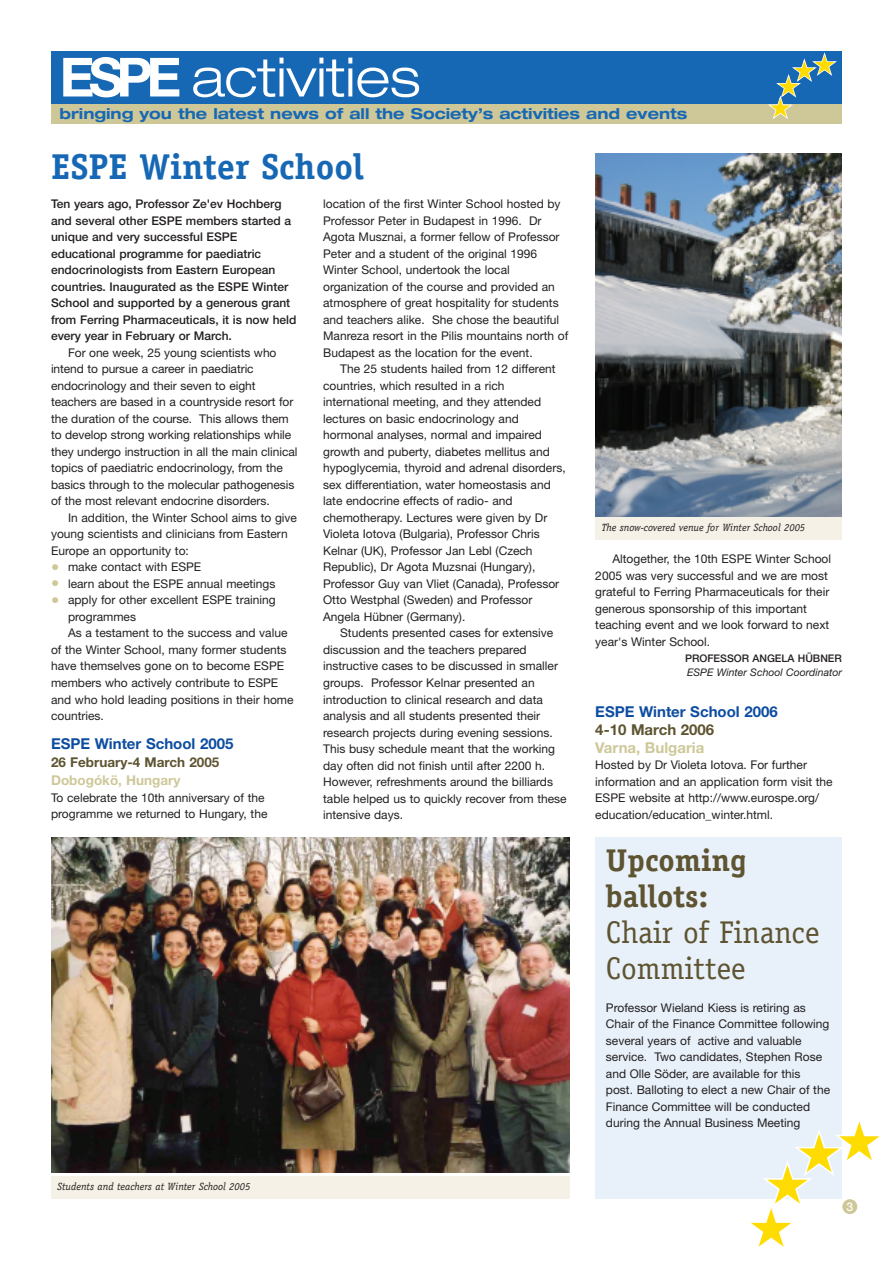
<style>
.page{position:relative;width:893px;height:1263px;background:#fff}
.page>*{position:absolute;margin:0;border:0;box-sizing:border-box;transform-origin:0 0}
.t1{font:300 expanded 54px "Helvetica Neue";color:#fff}
.t2{font:700 36px "Officina Serif";color:#1768b4}
.t3{font:31.5px/36px "Officina Serif";color:#5e5431}
.t4{font:700 31.5px/36px "Officina Serif";color:#5e5431}
.t5{font:700 expanded 15px "Helvetica Neue";color:#1768b4}
.t6{font:700 15px "Helvetica Neue";color:#0d4da1}
.t7{font:700 15px "Helvetica Neue";color:#cec899}
.t8{font:700 15px "Helvetica Neue";color:#5e5431}
.t9{font:700 13.5px "Helvetica Neue";color:#5e5431}
.t10{font:700 13.5px "Helvetica Neue";color:#cec899}
.t11{font:12px/16.5px "Helvetica Neue";color:#231f20}
.t12{font:500 12px/16.5px "Helvetica Neue";color:#231f20}
.t13{font:500 12px "Helvetica Neue";color:#fff}
.t14{font:italic 10.5px "Officina Serif";color:#231f20}
.t15{font:italic 10.5px "Helvetica Neue";color:#231f20}
.t16{font:500 10.5px "Helvetica Neue";color:#231f20}
.s1{font-weight:700;font-stretch:normal}
.s2{font-size:16.5px;color:#cec899}
</style>
<div class="page">
<div style="left:595px;top:838px;width:247px;height:361px;background:#e8f0f9"></div>
<svg style="left:751px;top:1121px;width:129px;height:126px"></svg>
<div style="left:842px;top:1199px;width:15px;height:15px;background:#cec899;border-radius:50%"></div>
<img style="left:51px;top:838px;width:519px;height:335px">
<img style="left:595px;top:153px;width:247px;height:364px">
<div style="left:51px;top:1176px;width:519px;height:22px;background:#f6f1e6"></div>
<div style="left:595px;top:517px;width:247px;height:22px;background:#f6f1e6"></div>
<div style="left:51px;top:51px;width:791px;height:72px;background:#1768b4"></div>
<div style="left:51px;top:104px;width:791px;height:19px;background:#cec899"></div>
<svg style="left:768px;top:52px;width:69px;height:67px"></svg>
<h1 class="t1" style="left:60px;top:58px;width:362px"><span class="s1">ESPE</span> activities</h1>
<p class="t5" style="left:60px;top:108px;width:629px">bringing you the latest news of all the Society’s activities and events</p>
<h2 class="t2" style="left:51px;top:153px;width:314px">ESPE Winter School</h2>
<p class="t12" style="left:51px;top:197px;width:247px">Ten years ago, Professor Ze'ev Hochberg and several other ESPE members started a unique and very successful ESPE educational programme for paediatric endocrinologists from Eastern European countries. Inaugurated as the ESPE Winter School and supported by a generous grant from Ferring Pharmaceuticals, it is now held every year in February or March.</p>
<p class="t11" style="left:51px;top:346px;width:248px;text-indent:17px">For one week, 25 young scientists who intend to pursue a career in paediatric endocrinology and their seven to eight teachers are based in a countryside resort for the duration of the course. This allows them to develop strong working relationships while they undergo instruction in all the main clinical topics of paediatric endocrinology, from the basics through to the molecular pathogenesis of the most relevant endocrine disorders.</p>
<p class="t11" style="left:51px;top:511px;width:248px;text-indent:17px">In addition, the Winter School aims to give young scientists and clinicians from Eastern<br>Europe an opportunity to:</p>
<p class="t11" style="left:51px;top:560px;width:152px"><span class="s2">•</span> make contact with ESPE</p>
<p class="t11" style="left:51px;top:577px;width:226px"><span class="s2">•</span> learn about the ESPE annual meetings</p>
<p class="t11" style="left:51px;top:593px;width:226px"><span class="s2">•</span> apply for other excellent ESPE training</p>
<p class="t11" style="left:68px;top:610px;width:70px">programmes</p>
<p class="t11" style="left:68px;top:626px;width:221px">As a testament to the success and value</p>
<p class="t11" style="left:51px;top:643px;width:237px">of the Winter School, many former students</p>
<p class="t11" style="left:51px;top:659px;width:235px">have themselves gone on to become ESPE</p>
<p class="t11" style="left:51px;top:676px;width:229px">members who actively contribute to ESPE</p>
<p class="t11" style="left:51px;top:692px;width:244px">and who hold leading positions in their home</p>
<p class="t11" style="left:51px;top:709px;width:54px">countries.</p>
<p class="t6" style="left:51px;top:738px;width:184px">ESPE Winter School 2005</p>
<p class="t9" style="left:51px;top:758px;width:170px">26 February-4 March 2005</p>
<p class="t10" style="left:51px;top:776px;width:131px">Dobogókö, Hungary</p>
<p class="t11" style="left:51px;top:790px;width:218px">To celebrate the 10th anniversary of the programme we returned to Hungary, the</p>
<p class="t11" style="left:323px;top:197px;width:247px">location of the first Winter School hosted by Professor Peter in Budapest in 1996. Dr Agota Musznai, a former fellow of Professor Peter and a student of the original 1996<br>Winter School, undertook the local organization of the course and provided an atmosphere of great hospitality for students and teachers alike. She chose the beautiful Manreza resort in the Pilis mountains north of Budapest as the location for the event.</p>
<p class="t11" style="left:323px;top:362px;width:244px;text-indent:17px">The 25 students hailed from 12 different countries, which resulted in a rich international meeting, and they attended lectures on basic endocrinology and hormonal analyses, normal and impaired growth and puberty, diabetes mellitus and hypoglycemia, thyroid and adrenal disorders, sex differentiation, water homeostasis and late endocrine effects of radio- and chemotherapy. Lectures were given by Dr Violeta Iotova (Bulgaria), Professor Chris Kelnar (UK), Professor Jan Lebl (Czech Republic), Dr Agota Muzsnai (Hungary), Professor Guy van Vliet (Canada), Professor Otto Westphal (Sweden) and Professor Angela Hübner (Germany).</p>
<p class="t11" style="left:323px;top:626px;width:245px;text-indent:17px">Students presented cases for extensive discussion and the teachers prepared instructive cases to be discussed in smaller groups. Professor Kelnar presented an introduction to clinical research and data analysis and all students presented their research projects during evening sessions.<br>This busy schedule meant that the working day often did not finish until after 2200 h.<br>However, refreshments around the billiards table helped us to quickly recover from these intensive days.</p>
<p class="t14" style="left:58px;top:1181px;width:194px">Students and teachers at Winter School 2005</p>
<p class="t14" style="left:602px;top:522px;width:205px">The snow-covered venue for Winter School 2005</p>
<p class="t11" style="left:595px;top:552px;width:237px;text-indent:17px">Altogether, the 10th ESPE Winter School 2005 was very successful and we are most grateful to Ferring Pharmaceuticals for their generous sponsorship of this important teaching event and we look forward to next year's Winter School.</p>
<p class="t16" style="left:685px;top:654px;width:158px">PROFESSOR ANGELA HÜBNER</p>
<p class="t15" style="left:687px;top:668px;width:156px">ESPE Winter School Coordinator</p>
<p class="t6" style="left:595px;top:706px;width:184px">ESPE Winter School 2006</p>
<p class="t8" style="left:595px;top:724px;width:120px">4-10 March 2006</p>
<p class="t7" style="left:595px;top:742px;width:111px">Varna, Bulgaria</p>
<p class="t11" style="left:595px;top:758px;width:239px">Hosted by Dr Violeta Iotova. For further information and an application form visit the ESPE website at http://www.eurospe.org/ education/education_winter.html.</p>
<h3 class="t4" style="left:606px;top:844px;width:142px">Upcoming ballots:</h3>
<h3 class="t3" style="left:606px;top:914px;width:215px">Chair of Finance<br>Committee</h3>
<p class="t11" style="left:606px;top:1000px;width:226px">Professor Wieland Kiess is retiring as Chair of the Finance Committee following several years of active and valuable service. Two candidates, Stephen Rose and Olle Söder, are available for this post. Balloting to elect a new Chair of the Finance Committee will be conducted during the Annual Business Meeting</p>
<p class="t13" style="left:846px;top:1202px;width:8px">3</p>
</div>
